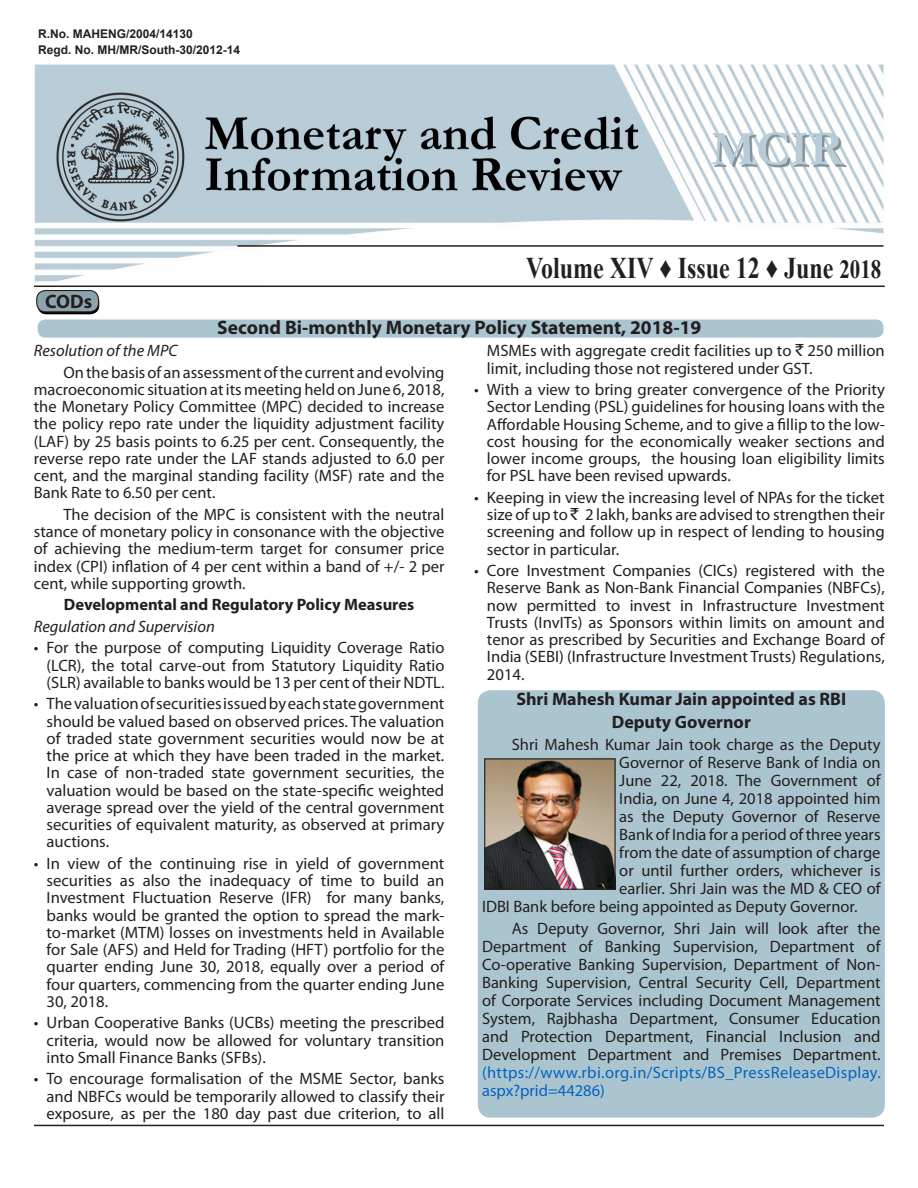
<style>
.page{position:relative;width:918px;height:1188px;background:#fff}
.page>*{position:absolute;margin:0;border:0;box-sizing:border-box;transform-origin:0 0}
.t1{font:700 30px "Times New Roman";color:#231f20;scale:.8 1}
.t2{font:700 19.5px "Myriad Pro";color:#231f20}
.t3{font:700 18px "Myriad Pro";color:#231f20}
.t4{font:16.5px/17.2px "Myriad Pro";color:#231f20;text-align:justify}
.t5{font:italic 16.5px "Myriad Pro";color:#231f20}
.t6{font:700 16.5px "Myriad Pro";color:#231f20}
.t7{font:700 12px "Arial";color:#231f20}
.s1{font-size:26.25px}
.s2{font-family:"Indian Rupee"}
.s3{color:#0563c1}
</style>
<div class="page">
<svg style="left:37px;top:293px;width:62px;height:21px"></svg>
<div style="left:478px;top:690px;width:407px;height:428px;background:#abc5d0;border-radius:13px"></div>
<div style="left:38px;top:319px;width:845px;height:19px;background:#abc5d0;border-radius:8px"></div>
<img style="left:34px;top:64px;width:850px;height:222px">
<hr style="left:34px;top:1125px;width:850px;height:1px;background:#231f20">
<div style="left:37px;top:291px;width:62px;height:21px;background:#8da3ac;border-radius:9px"></div>
<div style="left:36px;top:290px;width:63px;height:22px;border:1px solid #231f20;border-radius:9px"></div>
<hr style="left:34px;top:286px;width:851px;height:1px;background:#231f20">
<hr style="left:238px;top:245px;width:645px;height:2px;background:#231f20">
<img style="left:486px;top:760px;width:128px;height:128px">
<div style="left:484px;top:758px;width:132px;height:132px;border:1px solid #231f20"></div>
<p class="t7" style="left:38px;top:26px;width:156px">R.No. MAHENG/2004/14130</p>
<p class="t7" style="left:38px;top:42px;width:204px">Regd. No. MH/MR/South-30/2012-14</p>
<p class="t1" style="left:526px;top:247px;width:446px">Volume XIV ♦ Issue 12 ♦ June <span class="s1">2018</span></p>
<p class="t2" style="left:45px;top:290px;width:49px">CODs</p>
<p class="t5" style="left:34px;top:340px;width:145px">Resolution of the MPC</p>
<p class="t4" style="left:34px;top:364px;width:412px;text-indent:30px">On the basis of an assessment of the current and evolving macroeconomic situation at its meeting held on June 6, 2018, the Monetary Policy Committee (MPC) decided to increase the policy repo rate under the liquidity adjustment facility (LAF) by 25 basis points to 6.25 per cent. Consequently, the reverse repo rate under the LAF stands adjusted to 6.0 per cent, and the marginal standing facility (MSF) rate and the Bank Rate to 6.50 per cent.</p>
<p class="t4" style="left:34px;top:506px;width:412px;text-indent:30px">The decision of the MPC is consistent with the neutral stance of monetary policy in consonance with the objective of achieving the medium-term target for consumer price index (CPI) inflation of 4 per cent within a band of +/- 2 per cent, while supporting growth.</p>
<p class="t6" style="left:64px;top:596px;width:352px">Developmental and Regulatory Policy Measures</p>
<p class="t5" style="left:34px;top:616px;width:183px">Regulation and Supervision</p>
<p class="t4" style="left:47px;top:640px;width:399px;text-indent:-13px">• For the purpose of computing Liquidity Coverage Ratio (LCR), the total carve-out from Statutory Liquidity Ratio (SLR) available to banks would be 13 per cent of their NDTL.</p>
<p class="t4" style="left:47px;top:696px;width:399px;text-indent:-13px">• The valuation of securities issued by each state government should be valued based on observed prices. The valuation of traded state government securities would now be at the price at which they have been traded in the market.<br>In case of non-traded state government securities, the valuation would be based on the state-specific weighted average spread over the yield of the central government securities of equivalent maturity, as observed at primary auctions.</p>
<p class="t4" style="left:47px;top:855px;width:399px;text-indent:-13px">• In view of the continuing rise in yield of government securities as also the inadequacy of time to build an Investment Fluctuation Reserve (IFR) for many banks, banks would be granted the option to spread the mark&shy;to-market (MTM) losses on investments held in Available for Sale (AFS) and Held for Trading (HFT) portfolio for the quarter ending June 30, 2018, equally over a period of four quarters, commencing from the quarter ending June 30, 2018.</p>
<p class="t4" style="left:47px;top:1015px;width:399px;text-indent:-13px">• Urban Cooperative Banks (UCBs) meeting the prescribed criteria, would now be allowed for voluntary transition into Small Finance Banks (SFBs).</p>
<p class="t4" style="left:47px;top:1071px;width:399px;text-indent:-13px">• To encourage formalisation of the MSME Sector, banks and NBFCs would be temporarily allowed to classify their exposure, as per the 180 day past due criterion, to all</p>
<p class="t2" style="left:217px;top:317px;width:486px">Second Bi-monthly Monetary Policy Statement, 2018-19</p>
<p class="t4" style="left:487px;top:343px;width:399px">MSMEs with aggregate credit facilities up to <span class="s2">`</span>250 million limit, including those not registered under GST.</p>
<p class="t4" style="left:487px;top:381px;width:399px;text-indent:-13px">• With a view to bring greater convergence of the Priority Sector Lending (PSL) guidelines for housing loans with the Affordable Housing Scheme, and to give a fillip to the low&shy;cost housing for the economically weaker sections and lower income groups, the housing loan eligibility limits for PSL have been revised upwards.</p>
<p class="t4" style="left:487px;top:489px;width:399px;text-indent:-13px">• Keeping in view the increasing level of NPAs for the ticket size of up to <span class="s2">`</span>2 lakh, banks are advised to strengthen their screening and follow up in respect of lending to housing sector in particular.</p>
<p class="t4" style="left:487px;top:562px;width:399px;text-indent:-13px">• Core Investment Companies (CICs) registered with the Reserve Bank as Non-Bank Financial Companies (NBFCs), now permitted to invest in Infrastructure Investment Trusts (InvITs) as Sponsors within limits on amount and tenor as prescribed by Securities and Exchange Board of India (SEBI) (Infrastructure Investment Trusts) Regulations, 2014.</p>
<p class="t3" style="left:516px;top:689px;width:331px">Shri Mahesh Kumar Jain appointed as RBI</p>
<p class="t3" style="left:612px;top:711px;width:141px">Deputy Governor</p>
<p class="t4" style="left:512px;top:736px;width:370px">Shri Mahesh Kumar Jain took charge as the Deputy</p>
<p class="t4" style="left:619px;top:754px;width:263px">Governor of Reserve Bank of India on</p>
<p class="t4" style="left:619px;top:772px;width:263px">June 22, 2018. The Government of</p>
<p class="t4" style="left:619px;top:790px;width:263px">India, on June 4, 2018 appointed him</p>
<p class="t4" style="left:619px;top:808px;width:263px">as the Deputy Governor of Reserve</p>
<p class="t4" style="left:619px;top:826px;width:263px">Bank of India for a period of three years</p>
<p class="t4" style="left:619px;top:844px;width:263px">from the date of assumption of charge</p>
<p class="t4" style="left:619px;top:862px;width:263px">or until further orders, whichever is</p>
<p class="t4" style="left:619px;top:880px;width:263px">earlier. Shri Jain was the MD &amp; CEO of</p>
<p class="t4" style="left:482px;top:898px;width:377px">IDBI Bank before being appointed as Deputy Governor.</p>
<p class="t4" style="left:482px;top:920px;width:400px;line-height:18px;text-indent:30px">As Deputy Governor, Shri Jain will look after the Department of Banking Supervision, Department of Co-operative Banking Supervision, Department of Non-Banking Supervision, Central Security Cell, Department of Corporate Services including Document Management System, Rajbhasha Department, Consumer Education and Protection Department, Financial Inclusion and Development Department and Premises Department. <span class="s3">(https://www.rbi.org.in/Scripts/BS_PressReleaseDisplay. aspx?prid=44286)</span></p>
</div>
